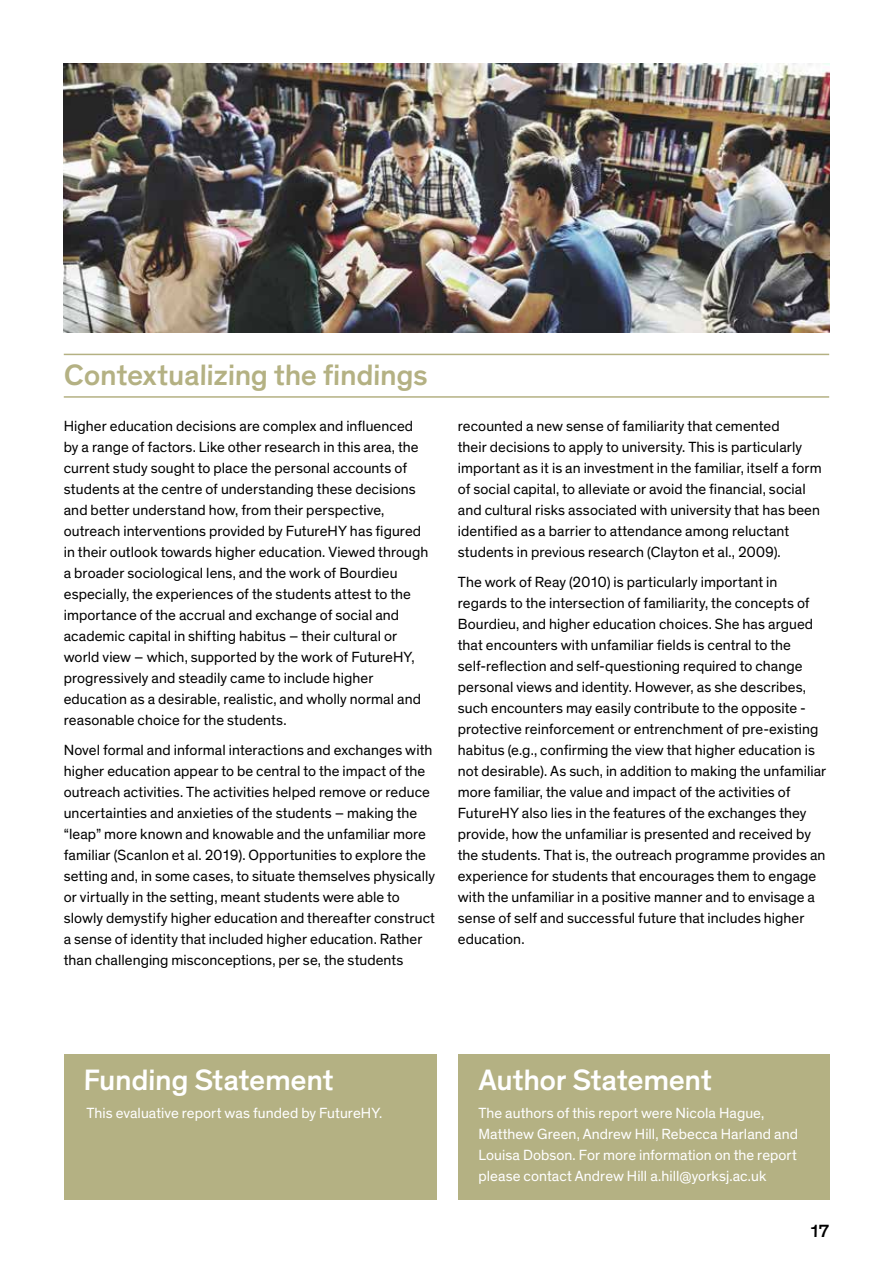
<style>
.page{position:relative;width:893px;height:1263px;background:#fff}
.page>*{position:absolute;margin:0;border:0;box-sizing:border-box;transform-origin:0 0}
.t1{font:500 30px "Theinhardt";color:#fff}
.t2{font:500 30px "Theinhardt";color:#b4b183}
.t3{font:500 18px "Theinhardt";color:#000}
.t4{font:15px/21px "Theinhardt";letter-spacing:.005em;color:#000}
.t5{font:15px/21px "Theinhardt";letter-spacing:.005em;color:#fff}
</style>
<div class="page">
<hr style="left:64px;top:354px;width:765px;height:1px;background:#b4b183">
<hr style="left:64px;top:396px;width:765px;height:2px;background:#b4b183">
<img style="left:64px;top:64px;width:765px;height:269px">
<div style="left:64px;top:1054px;width:373px;height:145px;background:#b4b183"></div>
<div style="left:458px;top:1054px;width:371px;height:145px;background:#b4b183"></div>
<h1 class="t2" style="left:64px;top:357px;width:366px">Contextualizing the findings</h1>
<p class="t4" style="left:64px;top:416px;width:366px">Higher education decisions are complex and influenced by a range of factors. Like other research in this area, the current study sought to place the personal accounts of students at the centre of understanding these decisions and better understand how, from their perspective, outreach interventions provided by FutureHY has figured in their outlook towards higher education. Viewed through a broader sociological lens, and the work of Bourdieu especially, the experiences of the students attest to the importance of the accrual and exchange of social and academic capital in shifting habitus – their cultural or world view – which, supported by the work of FutureHY, progressively and steadily came to include higher education as a desirable, realistic, and wholly normal and reasonable choice for the students.</p>
<p class="t4" style="left:64px;top:740px;width:373px">Novel formal and informal interactions and exchanges with higher education appear to be central to the impact of the outreach activities. The activities helped remove or reduce uncertainties and anxieties of the students – making the “leap” more known and knowable and the unfamiliar more familiar (Scanlon et al. 2019). Opportunities to explore the setting and, in some cases, to situate themselves physically or virtually in the setting, meant students were able to slowly demystify higher education and thereafter construct a sense of identity that included higher education. Rather than challenging misconceptions, per se, the students</p>
<p class="t4" style="left:458px;top:416px;width:365px">recounted a new sense of familiarity that cemented<br>their decisions to apply to university. This is particularly important as it is an investment in the familiar, itself a form of social capital, to alleviate or avoid the financial, social and cultural risks associated with university that has been identified as a barrier to attendance among reluctant students in previous research (Clayton et al., 2009).</p>
<p class="t4" style="left:458px;top:572px;width:370px">The work of Reay (2010) is particularly important in regards to the intersection of familiarity, the concepts of Bourdieu, and higher education choices. She has argued that encounters with unfamiliar fields is central to the self-reflection and self-questioning required to change personal views and identity. However, as she describes, such encounters may easily contribute to the opposite - protective reinforcement or entrenchment of pre-existing habitus (e.g., confirming the view that higher education is not desirable). As such, in addition to making the unfamiliar more familiar, the value and impact of the activities of FutureHY also lies in the features of the exchanges they provide, how the unfamiliar is presented and received by the students. That is, the outreach programme provides an experience for students that encourages them to engage with the unfamiliar in a positive manner and to envisage a sense of self and successful future that includes higher education.</p>
<h1 class="t1" style="left:83px;top:1062px;width:252px">Funding Statement</h1>
<p class="t5" style="left:86px;top:1102px;width:298px">This evaluative report was funded by FutureHY.</p>
<h1 class="t1" style="left:478px;top:1062px;width:236px">Author Statement</h1>
<p class="t5" style="left:478px;top:1102px;width:321px">The authors of this report were Nicola Hague, Matthew Green, Andrew Hill, Rebecca Harland and Louisa Dobson. For more information on the report please contact Andrew Hill a.hill@yorksj.ac.uk</p>
<p class="t3" style="left:809px;top:1220px;width:22px">17</p>
</div>
